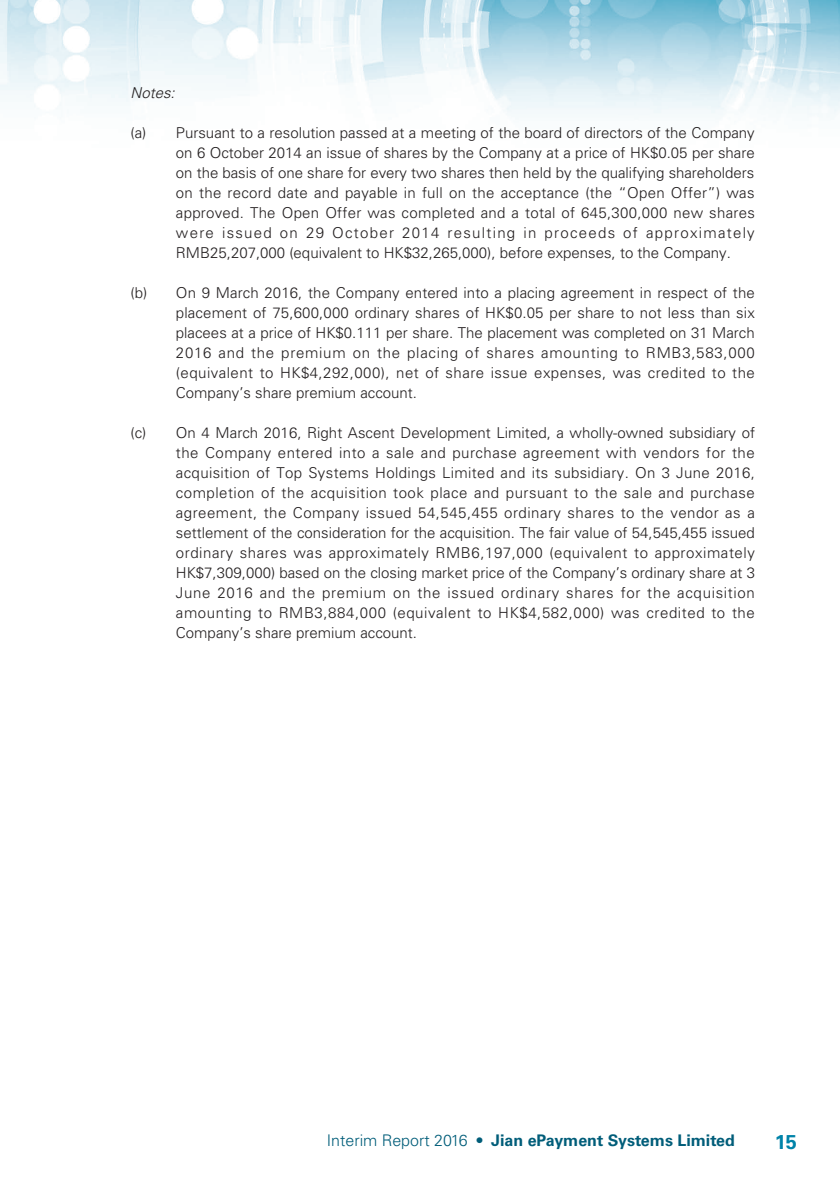
<style>
.page{position:relative;width:840px;height:1191px;background:#fff}
.page>*{position:absolute;margin:0;border:0;box-sizing:border-box;transform-origin:0 0}
.t1{font:700 20px "Univers LT Std";color:#0083a9}
.t2{font:700 16px "Univers LT Std";color:#005d79}
._06_Notes{font:300 15px/20px "Univers LT Std";color:#231f20;text-align:justify}
._06_Notes-2{font:italic 300 15px "Univers LT Std";color:#231f20}
.s1{font-weight:300}
</style>
<div class="page">
<img style="left:0;top:0;width:839px;height:115px">
<p class="_06_Notes-2" style="left:130px;top:83px;width:46px">Notes:</p>
<p class="_06_Notes" style="left:176px;top:122px;width:580px;text-indent:-45px">(a) Pursuant to a resolution passed at a meeting of the board of directors of the Company on 6 October 2014 an issue of shares by the Company at a price of HK$0.05 per share on the basis of one share for every two shares then held by the qualifying shareholders on the record date and payable in full on the acceptance (the “Open Offer”) was approved. The Open Offer was completed and a total of 645,300,000 new shares were issued on 29 October 2014 resulting in proceeds of approximately RMB25,207,000 (equivalent to HK$32,265,000), before expenses, to the Company.</p>
<p class="_06_Notes" style="left:176px;top:282px;width:580px;text-indent:-45px">(b) On 9 March 2016, the Company entered into a placing agreement in respect of the placement of 75,600,000 ordinary shares of HK$0.05 per share to not less than six placees at a price of HK$0.111 per share. The placement was completed on 31 March 2016 and the premium on the placing of shares amounting to RMB3,583,000 (equivalent to HK$4,292,000), net of share issue expenses, was credited to the Company’s share premium account.</p>
<p class="_06_Notes" style="left:176px;top:422px;width:580px;text-indent:-45px">(c) On 4 March 2016, Right Ascent Development Limited, a wholly-owned subsidiary of the Company entered into a sale and purchase agreement with vendors for the acquisition of Top Systems Holdings Limited and its subsidiary. On 3 June 2016, completion of the acquisition took place and pursuant to the sale and purchase agreement, the Company issued 54,545,455 ordinary shares to the vendor as a settlement of the consideration for the acquisition. The fair value of 54,545,455 issued ordinary shares was approximately RMB6,197,000 (equivalent to approximately HK$7,309,000) based on the closing market price of the Company’s ordinary share at 3<br>June 2016 and the premium on the issued ordinary shares for the acquisition amounting to RMB3,884,000 (equivalent to HK$4,582,000) was credited to the Company’s share premium account.</p>
<p class="t2" style="left:326px;top:1130px;width:409px"><span class="s1">Interim Report 2016</span> • Jian ePayment Systems Limited</p>
<h1 class="t1" style="left:774px;top:1130px;width:24px">15</h1>
</div>
